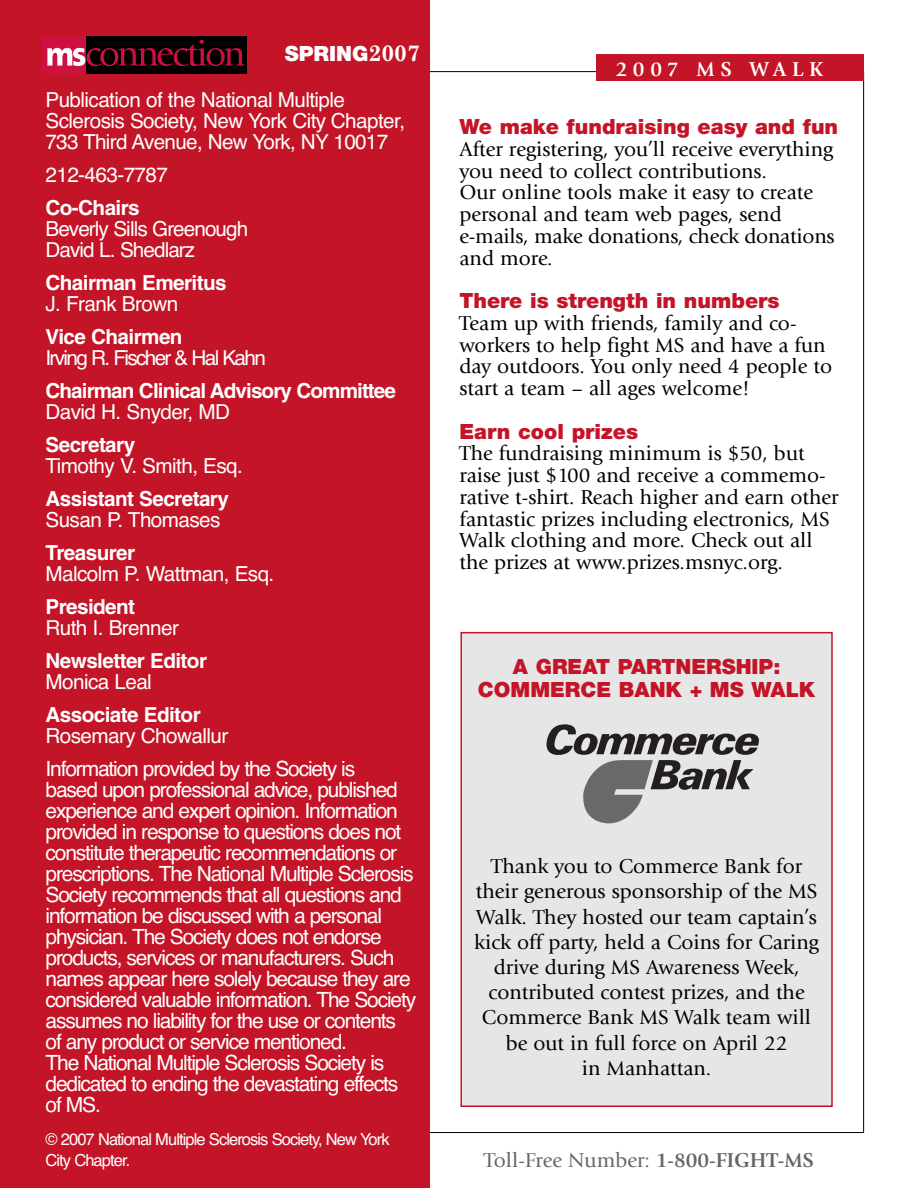
<style>
.page{position:relative;width:918px;height:1188px;background:#fff}
.page>*{position:absolute;margin:0;border:0;box-sizing:border-box;transform-origin:0 0}
.t1{font:21px/21.8px "Giovanni";color:#000}
.t2{font:21px/21px "Helvetica";letter-spacing:-.055em;color:#fff}
.t3{font:900 21px/23.2px "Helvetica Neue";color:#c41427;text-align:center}
.t4{font:21px "Giovanni";color:#666}
.t5{font:900 21px "Helvetica Neue";color:#fff}
.t6{font:700 21px "Giovanni";letter-spacing:.28em;color:#fff}
.t7{font:20.7px/21px "Helvetica";letter-spacing:-.03em;color:#fff}
.t8{font:700 20.7px "Helvetica";letter-spacing:-.03em;color:#fff}
.t9{font:20.7px "Helvetica";letter-spacing:-.08em;color:#fff}
.t10{font:16.5px/21px "Helvetica";letter-spacing:-.055em;color:#fff}
.s1{font-family:"Century Schoolbook";font-weight:700;font-size:22.5px}
.s2{font-weight:700}
</style>
<div class="page">
<div style="left:0;top:0;width:429px;height:1188px;background:#c41427"></div>
<div style="left:86px;top:36px;width:161px;height:37px;background:#000"></div>
<div style="left:43px;top:36px;width:43px;height:37px;background:#ce1041"></div>
<svg style="left:47px;top:40px;width:198px;height:26px"></svg>
<div style="left:596px;top:55px;width:268px;height:26px;background:#c41427"></div>
<div style="left:462px;top:633px;width:369px;height:473px;background:#e6e6e6"></div>
<div style="left:460px;top:632px;width:373px;height:475px;border:2px solid #c41427"></div>
<svg style="left:546px;top:724px;width:213px;height:99px"></svg>
<p class="t5" style="left:285px;top:46px;width:137px">SPRING<span class="s1">2007</span></p>
<p class="t7" style="left:46px;top:91px;width:361px">Publication of the National Multiple<br>Sclerosis Society, New York City Chapter,<br>733 Third Avenue, New York, NY 10017</p>
<p class="t7" style="left:46px;top:166px;width:124px">212-463-7787</p>
<p class="t8" style="left:46px;top:200px;width:96px">Co-Chairs</p>
<p class="t7" style="left:46px;top:220px;width:204px">Beverly Sills Greenough<br>David L. Shedlarz</p>
<p class="t8" style="left:46px;top:275px;width:183px">Chairman Emeritus</p>
<p class="t7" style="left:46px;top:295px;width:134px">J. Frank Brown</p>
<p class="t8" style="left:46px;top:329px;width:139px">Vice Chairmen</p>
<p class="t9" style="left:46px;top:350px;width:222px">Irving R. Fischer &amp; Hal Kahn</p>
<p class="t8" style="left:46px;top:383px;width:352px">Chairman Clinical Advisory Committee</p>
<p class="t7" style="left:46px;top:403px;width:186px">David H. Snyder, MD</p>
<p class="t8" style="left:46px;top:437px;width:91px">Secretary</p>
<p class="t7" style="left:46px;top:457px;width:199px">Timothy V. Smith, Esq.</p>
<p class="t8" style="left:46px;top:491px;width:185px">Assistant Secretary</p>
<p class="t7" style="left:46px;top:511px;width:177px">Susan P. Thomases</p>
<p class="t8" style="left:46px;top:545px;width:91px">Treasurer</p>
<p class="t7" style="left:46px;top:565px;width:230px">Malcolm P. Wattman, Esq.</p>
<p class="t8" style="left:46px;top:599px;width:91px">President</p>
<p class="t7" style="left:46px;top:619px;width:135px">Ruth I. Brenner</p>
<p class="t8" style="left:46px;top:653px;width:163px">Newsletter Editor</p>
<p class="t7" style="left:46px;top:673px;width:108px">Monica Leal</p>
<p class="t8" style="left:46px;top:707px;width:157px">Associate Editor</p>
<p class="t7" style="left:46px;top:727px;width:184px">Rosemary Chowallur</p>
<p class="t2" style="left:46px;top:760px;width:372px">Information provided by the Society is<br>based upon professional advice, published experience and expert opinion. Information provided in response to questions does not constitute therapeutic recommendations or prescriptions. The National Multiple Sclerosis Society recommends that all questions and information be discussed with a personal physician. The Society does not endorse products, services or manufacturers. Such names appear here solely because they are considered valuable information. The Society assumes no liability for the use or contents of any product or service mentioned.<br>The National Multiple Sclerosis Society is dedicated to ending the devastating effects of MS.</p>
<p class="t10" style="left:46px;top:1130px;width:346px">© 2007 National Multiple Sclerosis Society, New York<br>City Chapter.</p>
<p class="t6" style="left:616px;top:61px;width:209px">2007 MS WALK</p>
<p class="t3" style="left:459px;top:117px;width:380px">We make fundraising easy and fun</p>
<p class="t1" style="left:459px;top:140px;width:377px">After registering, you’ll receive everything you need to collect contributions.<br>Our online tools make it easy to create personal and team web pages, send e-mails, make donations, check donations and more.</p>
<p class="t3" style="left:459px;top:291px;width:322px">There is strength in numbers</p>
<p class="t1" style="left:459px;top:314px;width:374px">Team up with friends, family and co&shy;workers to help fight MS and have a fun day outdoors. You only need 4 people to start a team – all ages welcome!</p>
<p class="t3" style="left:459px;top:421px;width:180px">Earn cool prizes</p>
<p class="t1" style="left:459px;top:444px;width:381px">The fundraising minimum is $50, but raise just $100 and receive a commemo&shy;rative t-shirt. Reach higher and earn other fantastic prizes including electronics, MS Walk clothing and more. Check out all the prizes at www.prizes.msnyc.org.</p>
<p class="t3" style="left:478px;top:657px;width:339px">A GREAT PARTNERSHIP:<br>COMMERCE BANK + MS WALK</p>
<p class="t1" style="left:474px;top:856px;width:346px;line-height:25.2px;text-align:center">Thank you to Commerce Bank for their generous sponsorship of the MS<br>Walk. They hosted our team captain’s kick off party, held a Coins for Caring drive during MS Awareness Week, contributed contest prizes, and the<br>Commerce Bank MS Walk team will be out in full force on April 22<br>in Manhattan.</p>
<p class="t4" style="left:484px;top:1152px;width:332px">Toll-Free Number: <span class="s2">1-800-FIGHT-MS</span></p>
</div>
